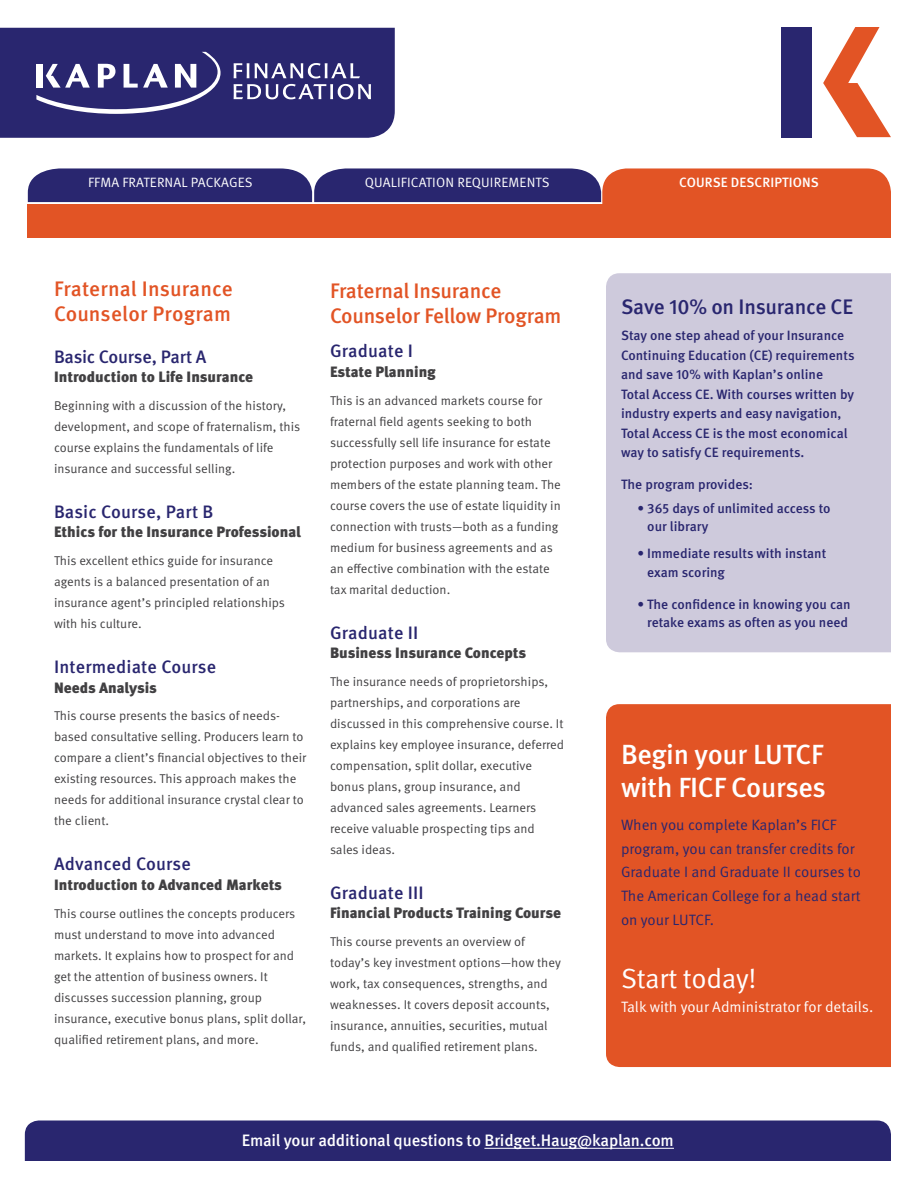
<style>
.page{position:relative;width:918px;height:1188px;background:#fff}
.page>*{position:absolute;margin:0;border:0;box-sizing:border-box;transform-origin:0 0}
.t1{font:500 27.75px/33.3px "Meta Pro";letter-spacing:-.01em;color:#fff}
.t2{font:27.75px "Meta Pro";color:#fff}
.t3{font:500 21px/25.2px "Meta Pro";letter-spacing:-.01em;color:#e25425}
.t4{font:500 21px/25.2px "Meta Pro";letter-spacing:.01em;color:#e25425}
.t5{font:500 21px "Meta Pro";letter-spacing:-.01em;color:#29266f}
.t6{font:500 18px "Meta Pro";letter-spacing:.005em;color:#29266f}
.t7{font:500 18px "Meta Pro";letter-spacing:-.02em;color:#29266f}
.t8{font:500 16.5px "Meta Pro";letter-spacing:-.01em;color:#fff}
.t9{font:900 15px "Meta Pro";color:#414042}
.t10{font:15px/23.7px "Meta Pro";color:#29266f}
.t11{font:15px "Meta Pro";color:#fff}
.t12{font:500 13.5px/19.5px "Meta Pro";color:#29266f}
.t13{font:13.5px "Meta Pro";letter-spacing:.01em;color:#fff}
.t14{font:500 13.5px "Meta Pro";letter-spacing:.01em;color:#fff}
.t15{font:12.75px/21px "Meta Pro";color:#414042}
</style>
<div class="page">
<div style="left:606px;top:704px;width:285px;height:363px;background:#e25425"></div>
<div style="left:606px;top:273px;width:285px;height:379px;background:#cecadc"></div>
<svg style="left:0;top:28px;width:395px;height:110px;background:#3d3a7c"></svg>
<svg style="left:823px;top:27px;width:68px;height:110px"></svg>
<div style="left:781px;top:27px;width:30px;height:110px;background:#29266f"></div>
<div style="left:25px;top:1120px;width:866px;height:41px;background:#29266f"></div>
<div style="left:27px;top:204px;width:864px;height:33px;background:#e25425"></div>
<svg style="left:28px;top:168px;width:863px;height:36px;background:#754662"></svg>
<hr style="left:484px;top:1148px;width:190px;height:1px;background:#fff">
<p class="t13" style="left:88px;top:174px;width:49px">FFMA Fraternalpackage</p>
<p class="t13" style="left:245px;top:174px;width:9px">s</p>
<p class="t13" style="left:365px;top:174px;width:186px">qualification requirements</p>
<p class="t14" style="left:679px;top:174px;width:61px">Course desc</p>
<p class="t14" style="left:762px;top:174px;width:14px">ripti</p>
<p class="t14" style="left:793px;top:174px;width:26px">ons</p>
<h2 class="t4" style="left:54px;top:277px;width:180px">Fraternal Insurance<br>Counselor Program</h2>
<h3 class="t7" style="left:54px;top:345px;width:154px">Basic Course, Part A</h3>
<p class="t9" style="left:54px;top:367px;width:201px">Introduction to Life Insurance</p>
<p class="t15" style="left:54px;top:395px;width:248px">Beginning with a discussion of the history, development, and scope of fraternalism, this course explains the fundamentals of life insurance and successful selling.</p>
<h3 class="t6" style="left:54px;top:500px;width:161px">Basic Course, Part B</h3>
<p class="t9" style="left:54px;top:523px;width:248px">Ethics for the Insurance Professional</p>
<p class="t15" style="left:54px;top:551px;width:233px">This excellent ethics guide for insurance agents is a balanced presentation of an insurance agent’s principled relationships with his culture.</p>
<h3 class="t6" style="left:54px;top:655px;width:164px">Intermediate Course</h3>
<p class="t9" style="left:54px;top:678px;width:105px">Needs Analysis</p>
<p class="t15" style="left:54px;top:706px;width:254px">This course presents the basics of needs&shy;based consultative selling. Producers learn to compare a client’s financial objectives to their existing resources. This approach makes the needs for additional insurance crystal clear to the client.</p>
<h3 class="t6" style="left:54px;top:853px;width:138px">Advanced Course</h3>
<p class="t9" style="left:54px;top:875px;width:230px">Introduction to Advanced Markets</p>
<p class="t15" style="left:54px;top:903px;width:254px">This course outlines the concepts producers must understand to move into advanced markets. It explains how to prospect for and get the attention of business owners. It discusses succession planning, group insurance, executive bonus plans, split dollar, qualified retirement plans, and more.</p>
<h2 class="t3" style="left:330px;top:278px;width:233px">Fraternal Insurance<br>Counselor Fellow Program</h2>
<h3 class="t6" style="left:330px;top:340px;width:85px">Graduate I</h3>
<p class="t9" style="left:330px;top:362px;width:107px">Estate Planning</p>
<p class="t15" style="left:330px;top:390px;width:232px">This is an advanced markets course for fraternal field agents seeking to both successfully sell life insurance for estate protection purposes and work with other members of the estate planning team. The course covers the use of estate liquidity in connection with trusts—both as a funding medium for business agreements and as an effective combination with the estate tax marital deduction.</p>
<h3 class="t6" style="left:330px;top:621px;width:90px">Graduate II</h3>
<p class="t9" style="left:330px;top:643px;width:198px">Business Insurance Concepts</p>
<p class="t15" style="left:330px;top:671px;width:236px">The insurance needs of proprietorships, partnerships, and corporations are discussed in this comprehensive course. It explains key employee insurance, deferred compensation, split dollar, executive bonus plans, group insurance, and advanced sales agreements. Learners receive valuable prospecting tips and sales ideas.</p>
<h3 class="t6" style="left:330px;top:881px;width:95px">Graduate III</h3>
<p class="t9" style="left:330px;top:904px;width:233px">Financial Products Training Course</p>
<p class="t15" style="left:330px;top:932px;width:233px">This course prevents an overview of today’s key investment options—how they work, tax consequences, strengths, and weaknesses. It covers deposit accounts, insurance, annuities, securities, mutual funds, and qualified retirement plans.</p>
<h2 class="t5" style="left:621px;top:293px;width:234px">Save 10% on Insurance CE</h2>
<p class="t12" style="left:621px;top:326px;width:235px">Stay one step ahead of your Insurance Continuing Education (CE) requirements and save 10% with Kaplan’s online Total Access CE. With courses written by industry experts and easy navigation, Total Access CE is the most economical way to satisfy CE requirements.</p>
<p class="t12" style="left:621px;top:475px;width:134px">The program provides:</p>
<p class="t12" style="left:647px;top:500px;width:185px;line-height:18px;text-indent:-10px">• 365 days of unlimited access to our library</p>
<p class="t12" style="left:647px;top:544px;width:181px;text-indent:-10px">• Immediate results with instant exam scoring</p>
<p class="t12" style="left:637px;top:595px;width:215px;line-height:18px;text-align:center">• The confidence in knowing you can retake exams as often as you need</p>
<h1 class="t1" style="left:621px;top:739px;width:207px">Begin your LUTCF with FICF Courses</h1>
<p class="t10" style="left:621px;top:813px;width:241px">When you complete Kaplan’s FICF program, you can transfer credits for<br>Graduate I and Graduate II courses to<br>The American College for a head start on your LUTCF.</p>
<h1 class="t2" style="left:621px;top:961px;width:137px">Start today!</h1>
<p class="t11" style="left:621px;top:997px;width:254px">Talk with your Administrator for details.</p>
<p class="t8" style="left:242px;top:1130px;width:434px">Email your additional questions to Bridget.Haug@kaplan.com</p>
</div>
